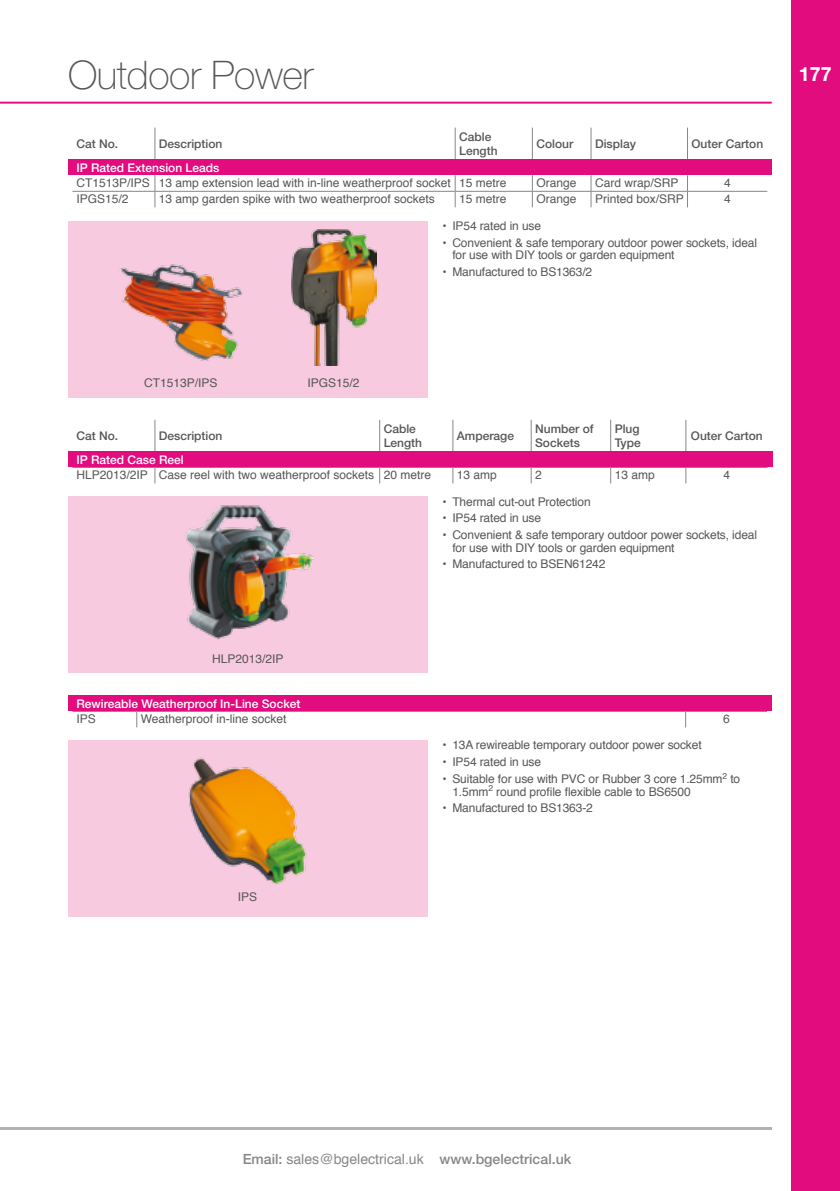
<style>
.page{position:relative;width:840px;height:1191px;background:#fff}
.page>*{position:absolute;margin:0;border:0;box-sizing:border-box;transform-origin:0 0}
.t1{font:100 39.4px "Helvetica Neue";letter-spacing:-.01em;color:#575756}
.t2{font:700 19.8px "Helvetica Neue";color:#fff}
.t3{font:500 14px "Helvetica Neue";color:#878787}
.t4{font:12px/12.6px "Helvetica";letter-spacing:-.01em;color:#575756}
.t5{font:500 12px/14.4px "Helvetica Neue";color:#575756}
.t6{font:500 12px "Helvetica Neue";color:#fff}
.s1{font-family:"Helvetica";font-weight:400}
</style>
<div class="page">
<hr style="left:0;top:102px;width:770px;height:2px;background:#e30c7f">
<div style="left:790px;top:0;width:23px;height:1191px;background:#e30c7f"></div>
<div style="left:813px;top:0;width:26px;height:1191px;background:#e30c7f"></div>
<hr style="left:0;top:1126px;width:771px;height:3px;background:#b3b2b2">
<div style="left:68px;top:221px;width:359px;height:176px;background:#f7cadf"></div>
<div style="left:68px;top:496px;width:359px;height:176px;background:#f7cadf"></div>
<div style="left:68px;top:740px;width:359px;height:176px;background:#f7cadf"></div>
<hr style="left:72px;top:711px;width:65px;height:1px;background:#878787">
<hr style="left:137px;top:711px;width:548px;height:1px;background:#878787">
<svg style="left:136px;top:711px;width:1px;height:16px"></svg>
<hr style="left:685px;top:711px;width:81px;height:1px;background:#878787">
<svg style="left:685px;top:711px;width:1px;height:16px"></svg>
<div style="left:68px;top:695px;width:703px;height:16px;background:#e30c7f"></div>
<img style="left:188px;top:757px;width:119px;height:127px">
<hr style="left:154px;top:128px;width:1px;height:31px;background:#878787">
<hr style="left:454px;top:128px;width:1px;height:31px;background:#878787">
<hr style="left:531px;top:128px;width:1px;height:31px;background:#878787">
<hr style="left:590px;top:128px;width:1px;height:31px;background:#878787">
<hr style="left:686px;top:128px;width:1px;height:31px;background:#878787">
<hr style="left:72px;top:191px;width:83px;height:1px;background:#878787">
<hr style="left:155px;top:191px;width:300px;height:1px;background:#878787">
<svg style="left:154px;top:175px;width:1px;height:32px"></svg>
<hr style="left:455px;top:191px;width:77px;height:1px;background:#878787">
<svg style="left:454px;top:175px;width:1px;height:32px"></svg>
<hr style="left:532px;top:191px;width:58px;height:1px;background:#878787">
<svg style="left:531px;top:176px;width:1px;height:31px"></svg>
<hr style="left:590px;top:191px;width:97px;height:1px;background:#878787">
<svg style="left:590px;top:175px;width:1px;height:32px"></svg>
<hr style="left:687px;top:191px;width:79px;height:1px;background:#878787">
<div style="left:68px;top:159px;width:703px;height:16px;background:#e30c7f"></div>
<hr style="left:154px;top:420px;width:1px;height:31px;background:#878787">
<hr style="left:379px;top:420px;width:1px;height:31px;background:#878787">
<hr style="left:452px;top:420px;width:1px;height:31px;background:#878787">
<hr style="left:530px;top:420px;width:1px;height:31px;background:#878787">
<hr style="left:610px;top:420px;width:1px;height:31px;background:#878787">
<hr style="left:685px;top:420px;width:1px;height:31px;background:#878787">
<hr style="left:72px;top:467px;width:83px;height:1px;background:#878787">
<hr style="left:155px;top:467px;width:224px;height:1px;background:#878787">
<svg style="left:154px;top:468px;width:1px;height:15px"></svg>
<hr style="left:379px;top:467px;width:73px;height:1px;background:#878787">
<svg style="left:379px;top:468px;width:1px;height:15px"></svg>
<hr style="left:452px;top:467px;width:79px;height:1px;background:#878787">
<svg style="left:452px;top:468px;width:1px;height:15px"></svg>
<hr style="left:531px;top:467px;width:79px;height:1px;background:#878787">
<svg style="left:530px;top:468px;width:1px;height:15px"></svg>
<hr style="left:610px;top:467px;width:75px;height:1px;background:#878787">
<svg style="left:610px;top:468px;width:1px;height:15px"></svg>
<hr style="left:685px;top:467px;width:82px;height:1px;background:#878787">
<svg style="left:685px;top:468px;width:1px;height:15px"></svg>
<div style="left:68px;top:451px;width:703px;height:16px;background:#e30c7f"></div>
<img style="left:186px;top:505px;width:127px;height:134px">
<img style="left:291px;top:230px;width:85px;height:136px">
<img style="left:119px;top:264px;width:124px;height:97px">
<h1 class="t1" style="left:68px;top:53px;width:247px">Outdoor Power</h1>
<h2 class="t2" style="left:798px;top:62px;width:34px">177</h2>
<p class="t5" style="left:76px;top:137px;width:43px">Cat No.</p>
<p class="t5" style="left:159px;top:137px;width:65px">Description</p>
<p class="t5" style="left:459px;top:129px;width:40px">Cable<br>Length</p>
<p class="t5" style="left:536px;top:137px;width:38px">Colour</p>
<p class="t5" style="left:594px;top:137px;width:42px">Display</p>
<p class="t5" style="left:691px;top:137px;width:73px">Outer Carton</p>
<p class="t6" style="left:76px;top:161px;width:144px">IP Rated Extension Leads</p>
<p class="t4" style="left:76px;top:177px;width:431px">CT1513P/IPS 13 amp extension lead with in-line weatherproof socket 15 metre</p>
<p class="t4" style="left:536px;top:177px;width:41px">Orange</p>
<p class="t4" style="left:594px;top:177px;width:85px">Card wrap/SRP</p>
<p class="t4" style="left:723px;top:177px;width:8px">4</p>
<p class="t4" style="left:76px;top:193px;width:53px">IPGS15/2</p>
<p class="t4" style="left:159px;top:193px;width:277px">13 amp garden spike with two weatherproof sockets</p>
<p class="t4" style="left:459px;top:193px;width:49px">15 metre</p>
<p class="t4" style="left:536px;top:193px;width:41px">Orange</p>
<p class="t4" style="left:594px;top:193px;width:90px">Printed box/SRP</p>
<p class="t4" style="left:723px;top:193px;width:8px">4</p>
<p class="t4" style="left:442px;top:220px;width:100px">• IP54 rated in use</p>
<p class="t4" style="left:452px;top:236px;width:306px;text-indent:-10px">• Convenient &amp; safe temporary outdoor power sockets, ideal for use with DIY tools or garden equipment</p>
<p class="t4" style="left:442px;top:266px;width:151px">• Manufactured to BS1363/2</p>
<p class="t4" style="left:144px;top:376px;width:75px">CT1513P/IPS</p>
<p class="t4" style="left:307px;top:376px;width:53px">IPGS15/2</p>
<p class="t5" style="left:76px;top:429px;width:43px">Cat No.</p>
<p class="t5" style="left:159px;top:429px;width:65px">Description</p>
<p class="t5" style="left:383px;top:421px;width:40px">Cable<br>Length</p>
<p class="t5" style="left:456px;top:429px;width:59px">Amperage</p>
<p class="t5" style="left:535px;top:421px;width:60px">Number of<br>Sockets</p>
<p class="t5" style="left:614px;top:421px;width:27px">Plug<br>Type</p>
<p class="t5" style="left:690px;top:429px;width:73px">Outer Carton</p>
<p class="t6" style="left:76px;top:453px;width:109px">IP Rated Case Reel</p>
<p class="t4" style="left:76px;top:469px;width:356px">HLP2013/2IP Case reel with two weatherproof sockets 20 metre</p>
<p class="t4" style="left:456px;top:469px;width:41px">13 amp</p>
<p class="t4" style="left:535px;top:469px;width:8px">2</p>
<p class="t4" style="left:614px;top:469px;width:41px">13 amp</p>
<p class="t4" style="left:723px;top:469px;width:8px">4</p>
<p class="t4" style="left:442px;top:495px;width:150px">• Thermal cut-out Protection</p>
<p class="t4" style="left:442px;top:512px;width:100px">• IP54 rated in use</p>
<p class="t4" style="left:452px;top:529px;width:306px;text-indent:-10px">• Convenient &amp; safe temporary outdoor power sockets, ideal for use with DIY tools or garden equipment</p>
<p class="t4" style="left:442px;top:558px;width:164px">• Manufactured to BSEN61242</p>
<p class="t4" style="left:212px;top:653px;width:73px">HLP2013/2IP</p>
<p class="t6" style="left:76px;top:696px;width:225px">Rewireable Weatherproof In-Line Socket</p>
<p class="t4" style="left:76px;top:713px;width:21px">IPS</p>
<p class="t4" style="left:141px;top:713px;width:147px">Weatherproof in-line socket</p>
<p class="t4" style="left:722px;top:713px;width:8px">6</p>
<p class="t4" style="left:238px;top:891px;width:21px">IPS</p>
<p class="t4" style="left:442px;top:739px;width:260px">• 13A rewireable temporary outdoor power socket</p>
<p class="t4" style="left:442px;top:756px;width:100px">• IP54 rated in use</p>
<p class="t4" style="left:452px;top:772px;width:289px;text-indent:-10px">• Suitable for use with PVC or Rubber 3 core 1.25mm<sup>2</sup> to<br>1.5mm<sup>2</sup> round profile flexible cable to BS6500</p>
<p class="t4" style="left:442px;top:802px;width:152px">• Manufactured to BS1363-2</p>
<p class="t3" style="left:242px;top:1150px;width:330px">Email: <span class="s1">sales@bgelectrical.uk</span> www.bgelectrical.uk</p>
</div>
